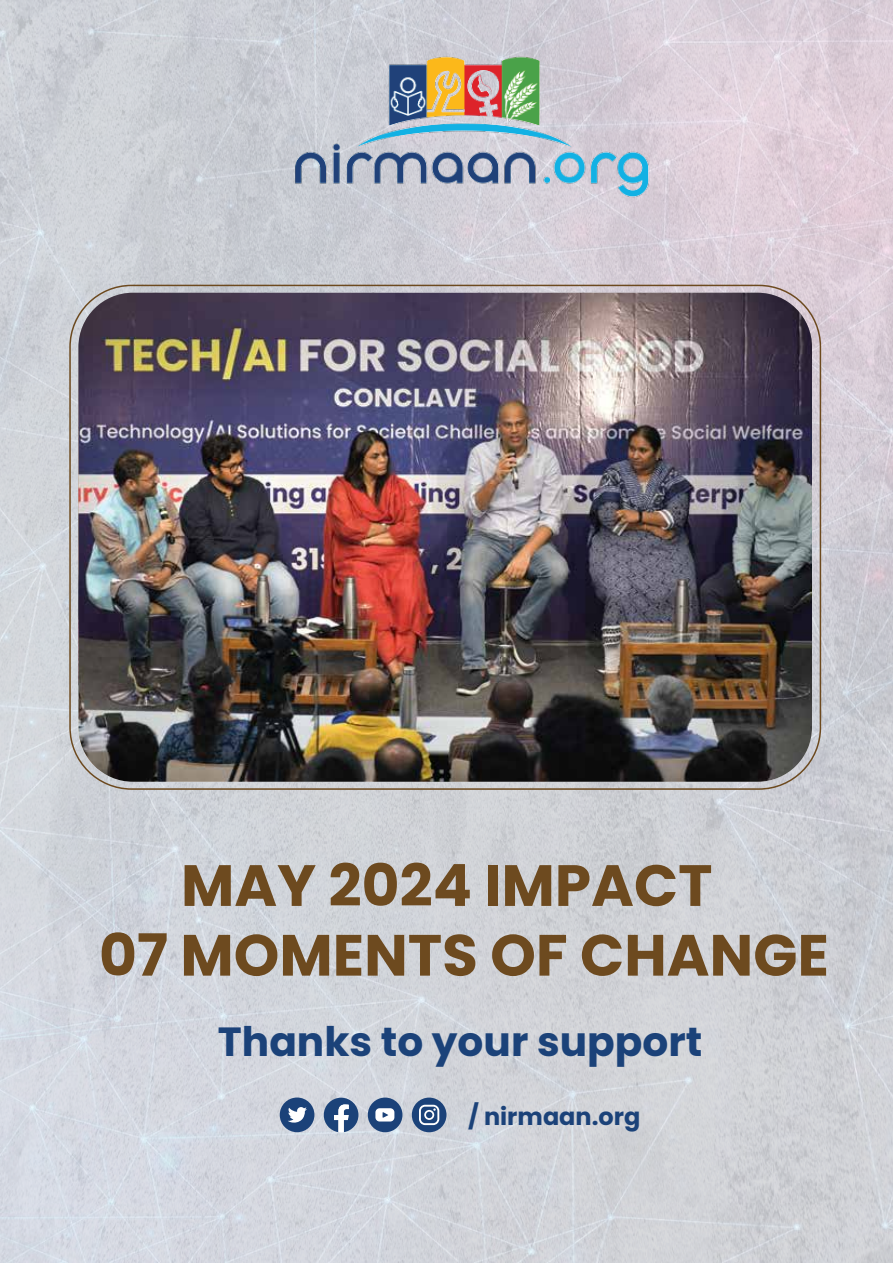
<style>
.page{position:relative;width:893px;height:1263px;background:#fff}
.page>*{position:absolute;margin:0;border:0;box-sizing:border-box;transform-origin:0 0}
.t1{font:700 58.05px/69.8px "Poppins";color:#6d4a1f;text-align:center}
.t2{font:700 40.65px "Poppins";color:#1b4279}
.t3{font:700 24px "Poppins";color:#1b4279}
</style>
<div class="page">
<img style="left:0;top:0;width:893px;height:1263px">
<img style="left:287px;top:29px;width:363px;height:181px">
<div style="left:280px;top:1097px;width:34px;height:35px;background:#1b4279;border-radius:50%"></div>
<svg style="left:288px;top:1107px;width:19px;height:16px"></svg>
<div style="left:368px;top:1097px;width:34px;height:35px;background:#1b4279;border-radius:50%"></div>
<svg style="left:375px;top:1108px;width:19px;height:13px"></svg>
<div style="left:412px;top:1097px;width:34px;height:35px;background:#1b4279;border-radius:50%"></div>
<svg style="left:419px;top:1105px;width:20px;height:20px"></svg>
<svg style="left:324px;top:1098px;width:34px;height:34px"></svg>
<img style="left:78px;top:293px;width:734px;height:489px">
<p class="t1" style="left:99px;top:851px;width:731px">MAY 2024 IMPACT<br>07 MOMENTS OF CHANGE</p>
<p class="t2" style="left:218px;top:1018px;width:486px">Thanks to your support</p>
<p class="t3" style="left:468px;top:1103px;width:174px">/ nirmaan.org</p>
</div>
